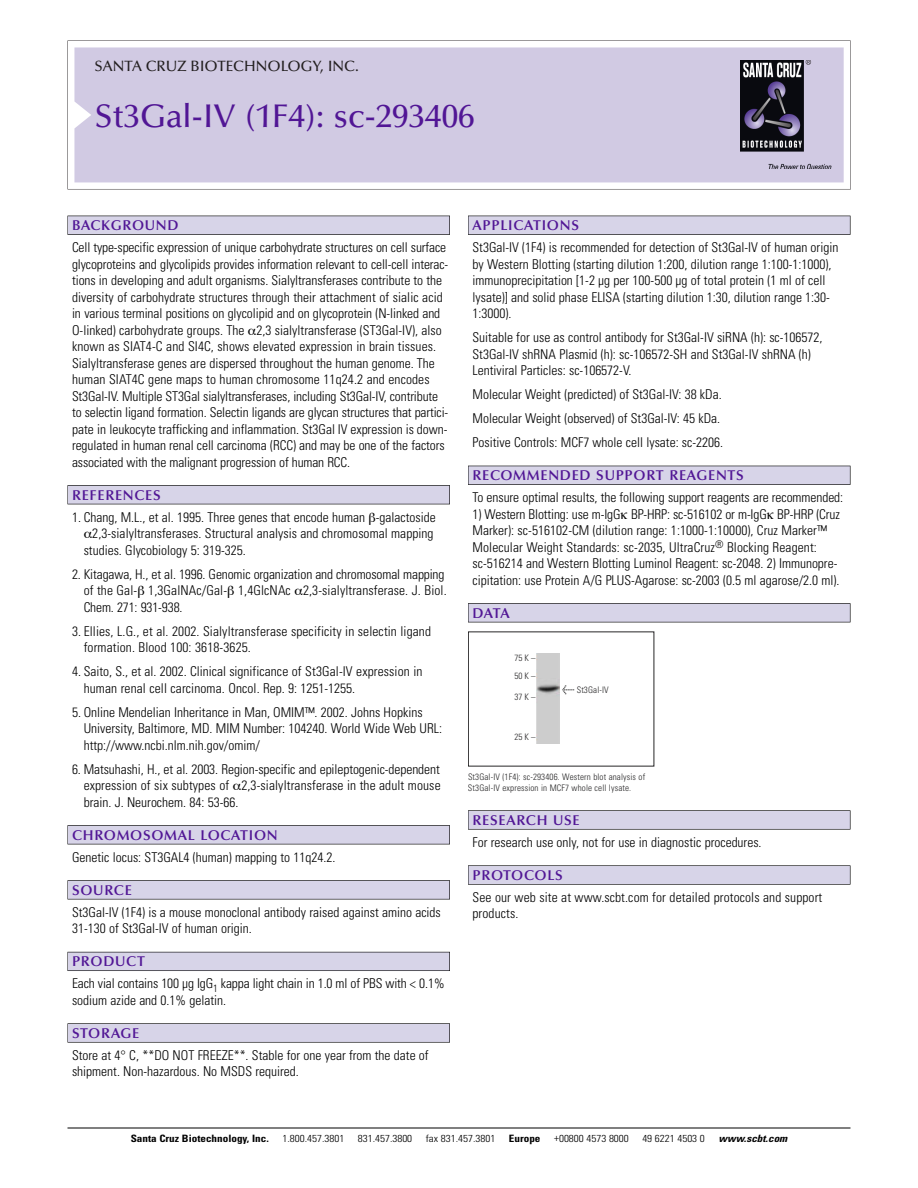
<style>
.page{position:relative;width:918px;height:1188px;background:#fff}
.page>*{position:absolute;margin:0;border:0;box-sizing:border-box;transform-origin:0 0}
.t1{font:500 33px "Optima";color:#511695}
.t2{font:500 15px "Optima";color:#231f20}
.t3{font:600 14.25px "Optima";letter-spacing:.05em;color:#511695}
.t4{font:300 condensed 13.5px/16.5px "Univers";color:#000}
.t5{font:300 condensed 10.2px "Univers";color:#000;scale:1.1 1}
.t6{font:700 condensed 10.2px "Univers";color:#000;scale:1.1 1}
.t7{font:italic 700 condensed 10.2px "Univers";color:#000;scale:1.1 1}
.t8{font:300 condensed 9px/10.5px "Univers";letter-spacing:.015em;color:#272627}
.s1{font-family:"Meta Plus";font-weight:400;font-stretch:normal;font-size:10.5px}
</style>
<div class="page">
<svg style="left:74px;top:41px;width:777px;height:148px"></svg>
<div style="left:74px;top:47px;width:770px;height:135px;background:#d1cae3"></div>
<img style="left:741px;top:60px;width:90px;height:108px">
<div style="left:68px;top:216px;width:382px;height:19px;background:#535256"></div>
<div style="left:68px;top:216px;width:381px;height:18px;background:#d7d4e8"></div>
<div style="left:68px;top:485px;width:382px;height:19px;background:#515155"></div>
<div style="left:68px;top:486px;width:381px;height:18px;background:#d7d4e8"></div>
<div style="left:68px;top:825px;width:382px;height:19px;background:#545357"></div>
<div style="left:68px;top:826px;width:381px;height:18px;background:#d7d4e8"></div>
<div style="left:68px;top:880px;width:382px;height:19px;background:#575659"></div>
<div style="left:68px;top:881px;width:381px;height:18px;background:#d7d4e8"></div>
<div style="left:68px;top:952px;width:382px;height:19px;background:#595860"></div>
<div style="left:68px;top:952px;width:381px;height:18px;background:#d7d4e8"></div>
<svg style="left:68px;top:1023px;width:382px;height:20px"></svg>
<div style="left:68px;top:1024px;width:381px;height:18px;background:#d7d4e8"></div>
<div style="left:468px;top:216px;width:382px;height:19px;background:#535256"></div>
<div style="left:468px;top:216px;width:382px;height:18px;background:#d7d4e8"></div>
<div style="left:468px;top:466px;width:382px;height:19px;background:#525156"></div>
<div style="left:468px;top:466px;width:382px;height:18px;background:#d7d4e8"></div>
<div style="left:468px;top:603px;width:382px;height:19px;background:#545357"></div>
<div style="left:468px;top:604px;width:382px;height:18px;background:#d7d4e8"></div>
<div style="left:468px;top:810px;width:382px;height:20px;background:#676767"></div>
<div style="left:468px;top:811px;width:382px;height:18px;background:#d7d4e8"></div>
<div style="left:468px;top:865px;width:382px;height:20px;background:#666"></div>
<div style="left:468px;top:866px;width:382px;height:18px;background:#d7d4e8"></div>
<hr style="left:68px;top:1128px;width:782px;height:1px;background:#000">
<img style="left:537px;top:654px;width:23px;height:90px">
<p class="t2" style="left:94px;top:60px;width:266px">SANTA CRUZ BIOTECHNOLOGY, INC.</p>
<p class="t1" style="left:94px;top:102px;width:382px">St3Gal-IV (1F4): sc-293406</p>
<p class="t3" style="left:72px;top:219px;width:108px">BACKGROUND</p>
<p class="t4" style="left:72px;top:240px;width:378px">Cell type-specific expression of unique carbohydrate structures on cell surface glycoproteins and glycolipids provides information relevant to cell-cell interac&shy;tions in developing and adult organisms. Sialyltransferases contribute to the diversity of carbohydrate structures through their attachment of sialic acid in various terminal positions on glycolipid and on glycoprotein (N-linked and O-linked) carbohydrate groups. The 2,3 sialyltransferase (ST3Gal-IV), also known as SIAT4-C and SI4C, shows elevated expression in brain tissues.<br>Sialyltransferase genes are dispersed throughout the human genome. The human SIAT4C gene maps to human chromosome 11q24.2 and encodes St3Gal-IV. Multiple ST3Gal sialyltransferases, including St3Gal-IV, contribute to selectin ligand formation. Selectin ligands are glycan structures that partici&shy;pate in leukocyte trafficking and inflammation. St3Gal IV expression is down&shy;regulated in human renal cell carcinoma (RCC) and may be one of the factors associated with the malignant progression of human RCC.</p>
<p class="t3" style="left:72px;top:489px;width:90px">REFERENCES</p>
<p class="t4" style="left:72px;top:510px;width:365px">1. Chang, M.L., et al. 1995. Three genes that encode human -galactoside</p>
<p class="t4" style="left:92px;top:526px;width:343px">2,3-sialyltransferases. Structural analysis and chromosomal mapping</p>
<p class="t4" style="left:84px;top:543px;width:164px">studies. Glycobiology 5: 319-325.</p>
<p class="t4" style="left:84px;top:567px;width:365px;text-indent:-12px">2. Kitagawa, H., et al. 1996. Genomic organization and chromosomal mapping of the Gal- 1,3GalNAc/Gal- 1,4GlcNAc 2,3-sialyltransferase. J. Biol.<br>Chem. 271: 931-938.</p>
<p class="t4" style="left:84px;top:624px;width:349px;text-indent:-12px">3. Ellies, L.G., et al. 2002. Sialyltransferase specificity in selectin ligand formation. Blood 100: 3618-3625.</p>
<p class="t4" style="left:84px;top:664px;width:340px;text-indent:-12px">4. Saito, S., et al. 2002. Clinical significance of St3Gal-IV expression in human renal cell carcinoma. Oncol. Rep. 9: 1251-1255.</p>
<p class="t4" style="left:84px;top:705px;width:360px;text-indent:-12px">5. Online Mendelian Inheritance in Man, OMIM™. 2002. Johns Hopkins<br>University, Baltimore, MD. MIM Number: 104240. World Wide Web URL: http://www.ncbi.nlm.nih.gov/omim/</p>
<p class="t4" style="left:84px;top:762px;width:358px;text-align:justify;text-indent:-12px">6. Matsuhashi, H., et al. 2003. Region-specific and epileptogenic-dependent expression of six subtypes of 2,3-sialyltransferase in the adult mouse brain. J. Neurochem. 84: 53-66.</p>
<p class="t3" style="left:72px;top:829px;width:207px">CHROMOSOMAL LOCATION</p>
<p class="t4" style="left:72px;top:850px;width:265px">Genetic locus: ST3GAL4 (human) mapping to 11q24.2.</p>
<p class="t3" style="left:72px;top:884px;width:61px">SOURCE</p>
<p class="t4" style="left:72px;top:905px;width:370px">St3Gal-IV (1F4) is a mouse monoclonal antibody raised against amino acids<br>31-130 of St3Gal-IV of human origin.</p>
<p class="t3" style="left:72px;top:955px;width:74px">PRODUCT</p>
<p class="t4" style="left:72px;top:977px;width:374px">Each vial contains 100 µg IgG<sub>1</sub> kappa light chain in 1.0 ml of PBS with &lt; 0.1% sodium azide and 0.1% gelatin.</p>
<p class="t3" style="left:72px;top:1027px;width:69px">STORAGE</p>
<p class="t4" style="left:72px;top:1048px;width:358px">Store at 4° C, **DO NOT FREEZE**. Stable for one year from the date of shipment. Non-hazardous. No MSDS required.</p>
<p class="t3" style="left:473px;top:219px;width:108px">APPLICATIONS</p>
<p class="t4" style="left:473px;top:240px;width:367px">St3Gal-IV (1F4) is recommended for detection of St3Gal-IV of human origin by Western Blotting (starting dilution 1:200, dilution range 1:100-1:1000), immunoprecipitation [1-2 µg per 100-500 µg of total protein (1 ml of cell lysate)] and solid phase ELISA (starting dilution 1:30, dilution range 1:30- 1:3000).</p>
<p class="t4" style="left:473px;top:330px;width:352px">Suitable for use as control antibody for St3Gal-IV siRNA (h): sc-106572,<br>St3Gal-IV shRNA Plasmid (h): sc-106572-SH and St3Gal-IV shRNA (h)<br>Lentiviral Particles: sc-106572-V.</p>
<p class="t4" style="left:473px;top:387px;width:251px">Molecular Weight (predicted) of St3Gal-IV: 38 kDa.</p>
<p class="t4" style="left:473px;top:411px;width:249px">Molecular Weight (observed) of St3Gal-IV: 45 kDa.</p>
<p class="t4" style="left:473px;top:435px;width:252px">Positive Controls: MCF7 whole cell lysate: sc-2206.</p>
<p class="t3" style="left:473px;top:469px;width:273px">RECOMMENDED SUPPORT REAGENTS</p>
<p class="t4" style="left:473px;top:490px;width:372px">To ensure optimal results, the following support reagents are recommended:</p>
<p class="t4" style="left:473px;top:507px;width:369px">1) Western Blotting: use m-IgG BP-HRP: sc-516102 or m-IgG BP-HRP (Cruz Marker): sc-516102-CM (dilution range: 1:1000-1:10000), Cruz Marker™ Molecular Weight Standards: sc-2035, UltraCruz<sup>®</sup> Blocking Reagent: sc-516214 and Western Blotting Luminol Reagent: sc-2048. 2) Immunopre&shy;cipitation: use Protein A/G PLUS-Agarose: sc-2003 (0.5 ml agarose/2.0 ml).</p>
<p class="t3" style="left:473px;top:607px;width:39px">DATA</p>
<p class="t8" style="left:515px;top:650px;width:22px;line-height:18px">75K–<br>50K–</p>
<p class="t8" style="left:515px;top:693px;width:22px">37K–</p>
<p class="t8" style="left:515px;top:733px;width:22px">25K–</p>
<p class="t8" style="left:562px;top:685px;width:48px"><span class="s1">&lt;</span> St3Gal-IV</p>
<p class="t8" style="left:468px;top:773px;width:179px">St3Gal-IV (1F4): sc-293406. Western blot analysis of<br>St3Gal-IV expression in MCF7 whole cell lysate.</p>
<p class="t3" style="left:473px;top:814px;width:109px">RESEARCH USE</p>
<p class="t4" style="left:473px;top:835px;width:291px">For research use only, not for use in diagnostic procedures.</p>
<p class="t3" style="left:473px;top:869px;width:92px">PROTOCOLS</p>
<p class="t4" style="left:473px;top:890px;width:351px">See our web site at www.scbt.com for detailed protocols and support products.</p>
<p class="t6" style="left:131px;top:1135px;width:127px">Santa Cruz Biotechnology, Inc.</p>
<p class="t5" style="left:282px;top:1135px;width:58px">1.800.457.3801</p>
<p class="t5" style="left:358px;top:1135px;width:51px">831.457.3800</p>
<p class="t5" style="left:426px;top:1135px;width:65px">fax 831.457.3801</p>
<p class="t6" style="left:509px;top:1135px;width:30px">Europe</p>
<p class="t5" style="left:554px;top:1135px;width:69px">+00800 4573 8000</p>
<p class="t5" style="left:642px;top:1135px;width:58px">49 6221 4503 0</p>
<p class="t7" style="left:719px;top:1135px;width:66px">www.scbt.com</p>
</div>
